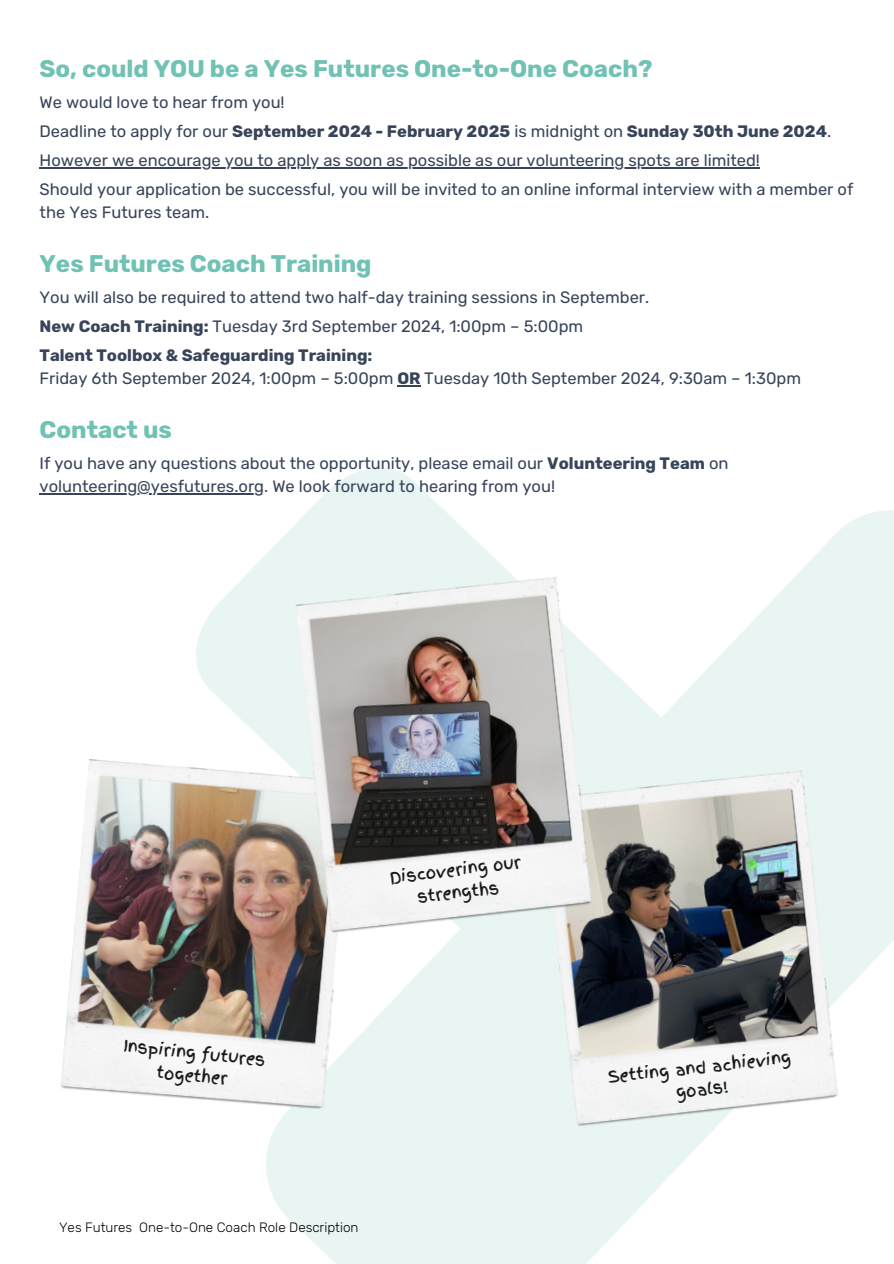
<style>
.page{position:relative;width:894px;height:1264px;background:#fff}
.page>*{position:absolute;margin:0;border:0;box-sizing:border-box;transform-origin:0 0}
.t1{font:700 24px "Rubik";color:#70c2b4}
.t2{font:16.5px/22.8px "Rubik";color:#374459}
.t3{font:700 16.5px "Rubik";color:#374459}
.t4{font:16.05px/22.5px "Finger Paint";color:#17181a;text-align:center}
.t5{font:300 13.5px "Rubik";color:#000}
.s1{font-weight:400}
.s2{font-weight:700}
</style>
<div class="page">
<svg style="left:196px;top:468px;width:697px;height:795px;fill:#e8f5f3"></svg>
<img style="left:61px;top:757px;width:291px;height:355px">
<img style="left:541px;top:769px;width:297px;height:359px">
<img style="left:295px;top:576px;width:297px;height:359px">
<hr style="left:40px;top:167px;width:719px;height:2px;background:#374459">
<svg style="left:397px;top:385px;width:23px;height:1px"></svg>
<hr style="left:40px;top:493px;width:224px;height:1px;background:#374459">
<h2 class="t1" style="left:40px;top:54px;width:614px">So, could YOU be a Yes Futures One-to-One Coach?</h2>
<h1 class="t2" style="left:40px;top:91px;width:246px">We would love to hear from you!</h1>
<h2 class="t3" style="left:40px;top:122px;width:793px"><span class="s1">Deadline to apply for our</span> September 2024 - February 2025 <span class="s1">is midnight on</span> Sunday 30th June 2024<span class="s1">.</span></h2>
<p class="t2" style="left:40px;top:149px;width:721px">However we encourage you to apply as soon as possible as our volunteering spots are limited!</p>
<p class="t2" style="left:40px;top:178px;width:815px">Should your application be successful, you will be invited to an online informal interview with a member of the Yes Futures team.</p>
<p class="t1" style="left:40px;top:249px;width:333px">Yes Futures Coach Training</p>
<h2 class="t2" style="left:40px;top:286px;width:611px">You will also be required to attend two half-day training sessions in September.</h2>
<p class="t2" style="left:40px;top:315px;width:545px"><span class="s2">New Coach Training:</span> Tuesday 3rd September 2024, 1:00pm – 5:00pm</p>
<p class="t2" style="left:40px;top:344px;width:762px"><span class="s2">Talent Toolbox &amp; Safeguarding Training:<br></span>Friday 6th September 2024, 1:00pm – 5:00pm <span class="s2">OR</span> Tuesday 10th September 2024, 9:30am – 1:30pm</p>
<h2 class="t1" style="left:40px;top:415px;width:134px">Contact us</h2>
<p class="t2" style="left:40px;top:452px;width:690px">If you have any questions about the opportunity, please email our <span class="s2">Volunteering Team</span> on</p>
<p class="t2" style="left:40px;top:475px;width:517px">volunteering@yesfutures.org. We look forward to hearing from you!</p>
<h2 class="t4" style="left:388px;top:867px;width:133px;rotate:-7deg">Discovering our strengths</h2>
<h2 class="t4" style="left:125px;top:1034px;width:144px;rotate:6deg">Inspiring futures together</h2>
<h1 class="t4" style="left:607px;top:1065px;width:185px;rotate:-6deg">Setting and achieving goals!</h1>
<h2 class="t5" style="left:59px;top:1219px;width:301px">Yes Futures One-to-One Coach Role Description</h2>
</div>
